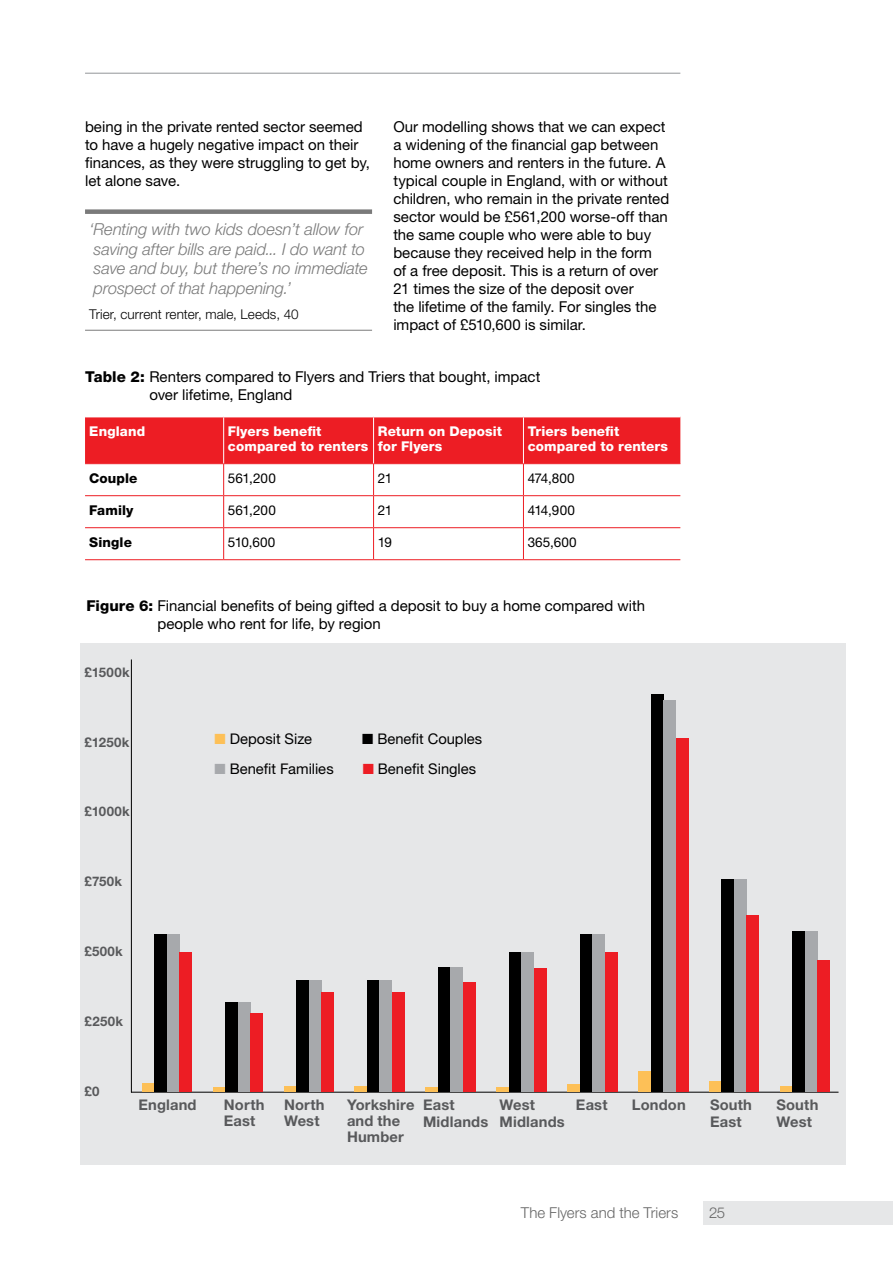
<style>
.page{position:relative;width:893px;height:1263px;background:#fff}
.page>*{position:absolute;margin:0;border:0;box-sizing:border-box;transform-origin:0 0}
.t1{font:italic 300 16.5px/19.5px "Helvetica Neue LT Pro";letter-spacing:-.005em;color:#7a7a7a}
.t2{font:15px/18px "Helvetica Neue LT Pro";color:#000}
.t3{font:300 15px "Helvetica Neue LT Pro";color:#666}
.t4{font:700 14.7px/16.2px "Helvetica Neue LT Pro";letter-spacing:.01em;color:#58595b}
.t5{font:14.7px "Helvetica Neue LT Pro";color:#000}
.t6{font:800 13.5px/15px "Helvetica Neue LT Pro";letter-spacing:.01em;color:#fff}
.t7{font:13.5px "Helvetica Neue LT Pro";color:#000}
.t8{font:300 13.5px "Helvetica Neue LT Pro";letter-spacing:.005em;color:#000}
.t9{font:800 13.5px "Helvetica Neue LT Pro";letter-spacing:.01em;color:#000}
.t10{font:700 13.2px "Helvetica Neue LT Pro";letter-spacing:.025em;color:#58595b}
.s1{font-weight:800}
.s2{color:#fdc057}
.s3{color:#a7a9ac}
.s4{color:#ed1d24}
</style>
<div class="page">
<hr style="left:85px;top:73px;width:595px;height:1px;background:#939598">
<div style="left:703px;top:1201px;width:190px;height:23px;background:#e6e7e8"></div>
<div style="left:85px;top:209px;width:287px;height:5px;background:#7a7a7a"></div>
<hr style="left:85px;top:330px;width:287px;height:1px;background:#7a7a7a">
<div style="left:85px;top:417px;width:595px;height:46px;background:#ed1d24"></div>
<svg style="left:85px;top:464px;width:595px;height:97px"></svg>
<hr style="left:224px;top:463px;width:150px;height:1px;background:#ed1d24">
<hr style="left:223px;top:464px;width:1px;height:31px;background:#ed1d24">
<hr style="left:374px;top:463px;width:149px;height:1px;background:#ed1d24">
<hr style="left:373px;top:464px;width:1px;height:31px;background:#ed1d24">
<hr style="left:523px;top:463px;width:157px;height:1px;background:#ed1d24">
<hr style="left:523px;top:464px;width:1px;height:31px;background:#ed1d24">
<hr style="left:85px;top:495px;width:139px;height:1px;background:#ed1d24">
<hr style="left:224px;top:495px;width:150px;height:1px;background:#ed1d24">
<hr style="left:223px;top:496px;width:1px;height:31px;background:#ed1d24">
<hr style="left:374px;top:495px;width:149px;height:1px;background:#ed1d24">
<hr style="left:373px;top:496px;width:1px;height:31px;background:#ed1d24">
<hr style="left:523px;top:495px;width:157px;height:1px;background:#ed1d24">
<hr style="left:523px;top:496px;width:1px;height:31px;background:#ed1d24">
<hr style="left:85px;top:527px;width:139px;height:1px;background:#ed1d24">
<hr style="left:224px;top:527px;width:150px;height:1px;background:#ed1d24">
<hr style="left:223px;top:528px;width:1px;height:31px;background:#ed1d24">
<hr style="left:374px;top:527px;width:149px;height:1px;background:#ed1d24">
<hr style="left:373px;top:528px;width:1px;height:31px;background:#ed1d24">
<hr style="left:523px;top:527px;width:157px;height:1px;background:#ed1d24">
<hr style="left:523px;top:528px;width:1px;height:31px;background:#ed1d24">
<hr style="left:85px;top:463px;width:139px;height:1px;background:#ed1d24">
<hr style="left:223px;top:417px;width:1px;height:46px;background:#fff">
<hr style="left:373px;top:417px;width:1px;height:46px;background:#fff">
<hr style="left:523px;top:417px;width:1px;height:46px;background:#fff">
<hr style="left:85px;top:559px;width:139px;height:1px;background:#ed1d24">
<hr style="left:224px;top:559px;width:150px;height:1px;background:#ed1d24">
<hr style="left:374px;top:559px;width:149px;height:1px;background:#ed1d24">
<hr style="left:523px;top:559px;width:157px;height:1px;background:#ed1d24">
<div style="left:81px;top:644px;width:765px;height:521px;background:#e6e7e8"></div>
<hr style="left:131px;top:659px;width:1px;height:433px;background:#000">
<hr style="left:131px;top:1092px;width:707px;height:1px;background:#000">
<div style="left:142px;top:1083px;width:13px;height:9px;background:#fdc057"></div>
<div style="left:155px;top:934px;width:12px;height:158px;background:#000"></div>
<div style="left:167px;top:934px;width:13px;height:158px;background:#a7a9ac"></div>
<div style="left:180px;top:952px;width:12px;height:140px;background:#ed1d24"></div>
<div style="left:213px;top:1087px;width:12px;height:5px;background:#fdc057"></div>
<div style="left:225px;top:1002px;width:13px;height:90px;background:#000"></div>
<div style="left:238px;top:1002px;width:12px;height:90px;background:#a7a9ac"></div>
<div style="left:250px;top:1013px;width:13px;height:79px;background:#ed1d24"></div>
<div style="left:284px;top:1086px;width:12px;height:6px;background:#fdc057"></div>
<div style="left:296px;top:980px;width:13px;height:112px;background:#000"></div>
<div style="left:309px;top:980px;width:12px;height:112px;background:#a7a9ac"></div>
<div style="left:321px;top:992px;width:13px;height:100px;background:#ed1d24"></div>
<div style="left:355px;top:1086px;width:12px;height:6px;background:#fdc057"></div>
<div style="left:367px;top:980px;width:13px;height:112px;background:#000"></div>
<div style="left:380px;top:980px;width:12px;height:112px;background:#a7a9ac"></div>
<div style="left:392px;top:992px;width:13px;height:100px;background:#ed1d24"></div>
<div style="left:426px;top:1087px;width:12px;height:5px;background:#fdc057"></div>
<div style="left:438px;top:967px;width:13px;height:125px;background:#000"></div>
<div style="left:451px;top:967px;width:12px;height:125px;background:#a7a9ac"></div>
<div style="left:463px;top:982px;width:13px;height:110px;background:#ed1d24"></div>
<div style="left:496px;top:1087px;width:13px;height:5px;background:#fdc057"></div>
<div style="left:509px;top:952px;width:12px;height:140px;background:#000"></div>
<div style="left:521px;top:952px;width:13px;height:140px;background:#a7a9ac"></div>
<div style="left:534px;top:968px;width:12px;height:124px;background:#ed1d24"></div>
<div style="left:567px;top:1084px;width:13px;height:8px;background:#fdc057"></div>
<div style="left:580px;top:934px;width:12px;height:158px;background:#000"></div>
<div style="left:592px;top:934px;width:13px;height:158px;background:#a7a9ac"></div>
<div style="left:605px;top:952px;width:12px;height:140px;background:#ed1d24"></div>
<div style="left:638px;top:1071px;width:13px;height:21px;background:#fdc057"></div>
<div style="left:651px;top:694px;width:12px;height:398px;background:#000"></div>
<div style="left:663px;top:700px;width:13px;height:392px;background:#a7a9ac"></div>
<div style="left:676px;top:739px;width:12px;height:353px;background:#ed1d24"></div>
<div style="left:709px;top:1082px;width:13px;height:10px;background:#fdc057"></div>
<div style="left:722px;top:879px;width:12px;height:213px;background:#000"></div>
<div style="left:734px;top:879px;width:13px;height:213px;background:#a7a9ac"></div>
<div style="left:747px;top:915px;width:12px;height:177px;background:#ed1d24"></div>
<div style="left:780px;top:1087px;width:12px;height:5px;background:#fdc057"></div>
<div style="left:792px;top:932px;width:13px;height:160px;background:#000"></div>
<div style="left:805px;top:932px;width:13px;height:160px;background:#a7a9ac"></div>
<div style="left:818px;top:960px;width:12px;height:132px;background:#ed1d24"></div>
<p class="t2" style="left:85px;top:117px;width:286px">being in the private rented sector seemed to have a hugely negative impact on their finances, as they were struggling to get by, let alone save.</p>
<p class="t1" style="left:89px;top:219px;width:280px">‘Renting with two kids doesn’t allow for saving after bills are paid... I do want to save and buy, but there’s no immediate prospect of that happening.’</p>
<p class="t8" style="left:89px;top:306px;width:211px">Trier, current renter, male, Leeds, 40</p>
<p class="t2" style="left:393px;top:117px;width:277px">Our modelling shows that we can expect a widening of the financial gap between home owners and renters in the future. A typical couple in England, with or without children, who remain in the private rented sector would be £561,200 worse-off than the same couple who were able to buy because they received help in the form<br>of a free deposit. This is a return of over 21 times the size of the deposit over<br>the lifetime of the family. For singles the impact of £510,600 is similar.</p>
<p class="t2" style="left:149px;top:367px;width:393px;text-indent:-64px"><span class="s1">Table 2:</span> Renters compared to Flyers and Triers that bought, impact over lifetime, England</p>
<p class="t6" style="left:89px;top:424px;width:57px">England</p>
<p class="t6" style="left:228px;top:424px;width:142px">Flyers benefit compared to renters</p>
<p class="t6" style="left:378px;top:424px;width:126px">Return on Deposit for Flyers</p>
<p class="t6" style="left:528px;top:424px;width:142px">Triers benefit compared to renters</p>
<p class="t9" style="left:89px;top:470px;width:50px">Couple</p>
<p class="t7" style="left:228px;top:470px;width:49px">561,200</p>
<p class="t7" style="left:378px;top:470px;width:16px">21</p>
<p class="t7" style="left:528px;top:470px;width:49px">474,800</p>
<p class="t9" style="left:89px;top:502px;width:46px">Family</p>
<p class="t7" style="left:228px;top:502px;width:49px">561,200</p>
<p class="t7" style="left:378px;top:502px;width:16px">21</p>
<p class="t7" style="left:528px;top:502px;width:49px">414,900</p>
<p class="t9" style="left:89px;top:534px;width:44px">Single</p>
<p class="t7" style="left:228px;top:534px;width:49px">510,600</p>
<p class="t7" style="left:378px;top:534px;width:16px">19</p>
<p class="t7" style="left:528px;top:534px;width:51px">365,600</p>
<p class="t2" style="left:157px;top:596px;width:489px;text-indent:-71px"><span class="s1">Figure 6:</span> Financial benefits of being gifted a deposit to buy a home compared with people who rent for life, by region</p>
<p class="t10" style="left:84px;top:664px;width:47px">£1500k</p>
<p class="t10" style="left:84px;top:733px;width:46px">£1250k</p>
<p class="t10" style="left:84px;top:803px;width:47px">£1000k</p>
<p class="t10" style="left:84px;top:873px;width:39px">£750k</p>
<p class="t10" style="left:84px;top:943px;width:40px">£500k</p>
<p class="t10" style="left:84px;top:1013px;width:40px">£250k</p>
<p class="t5" style="left:215px;top:730px;width:99px"><span class="s2">■</span> Deposit Size</p>
<p class="t5" style="left:362px;top:730px;width:122px">■ Benefit Couples</p>
<p class="t5" style="left:215px;top:760px;width:121px"><span class="s3">■</span> Benefit Families</p>
<p class="t5" style="left:363px;top:760px;width:115px"><span class="s4">■</span> Benefit Singles</p>
<p class="t10" style="left:84px;top:1083px;width:17px">£0</p>
<p class="t4" style="left:138px;top:1096px;width:60px">England</p>
<p class="t4" style="left:224px;top:1096px;width:42px">North<br>East</p>
<p class="t4" style="left:284px;top:1096px;width:42px">North<br>West</p>
<p class="t4" style="left:347px;top:1096px;width:69px">Yorkshire and the<br>Humber</p>
<p class="t4" style="left:423px;top:1095px;width:67px;line-height:17.7px">East<br>Midlands</p>
<p class="t4" style="left:576px;top:1096px;width:33px">East</p>
<p class="t4" style="left:710px;top:1095px;width:43px;line-height:17.7px">South<br>East</p>
<p class="t4" style="left:776px;top:1095px;width:43px;line-height:17.7px">South<br>West</p>
<p class="t4" style="left:500px;top:1096px;width:37px">West</p>
<p class="t4" style="left:632px;top:1096px;width:55px">London</p>
<p class="t4" style="left:500px;top:1114px;width:67px">Midlands</p>
<p class="t3" style="left:521px;top:1203px;width:159px">The Flyers and the Triers</p>
<p class="t3" style="left:709px;top:1203px;width:18px">25</p>
</div>
